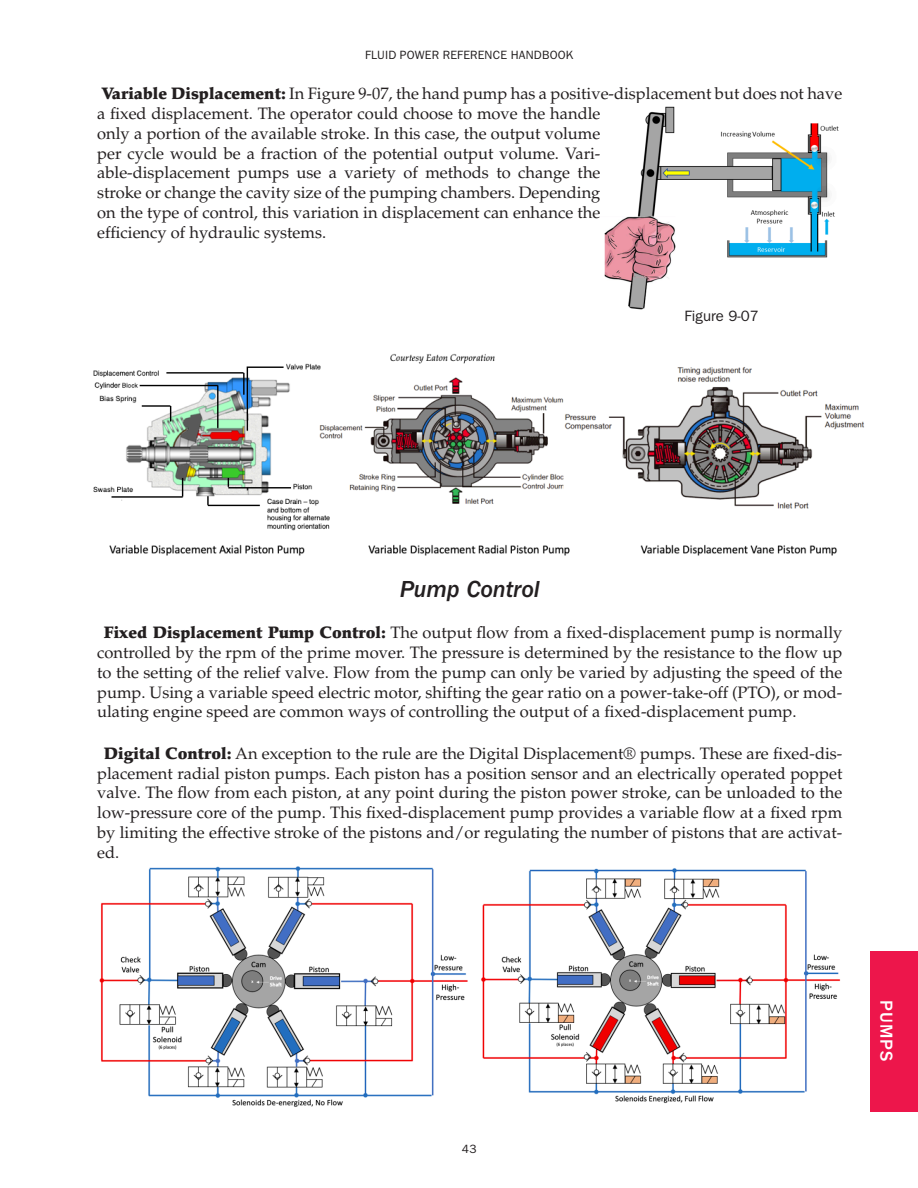
<style>
.page{position:relative;width:918px;height:1188px;background:#fff}
.page>*{position:absolute;margin:0;border:0;box-sizing:border-box;transform-origin:0 0}
.Section_Subhead{font:italic 500 24px "Franklin Gothic";letter-spacing:-.005em;color:#231f20}
.t1{font:500 18px "Franklin Gothic";letter-spacing:.06em;color:#fff}
.Body_Text_Palatino{font:16.5px/19.8px "Palatino";color:#231f20;text-align:justify}
.Graphic_Titles{font:15px "Franklin Gothic";color:#231f20}
.t2{font:12px "Franklin Gothic";letter-spacing:.015em;color:#231f20}
.s1{font-weight:900}
</style>
<div class="page">
<div style="left:870px;top:951px;width:48px;height:161px;background:#ed164b"></div>
<img style="left:604px;top:106px;width:235px;height:204px">
<img style="left:99px;top:866px;width:742px;height:241px">
<img style="left:93px;top:353px;width:771px;height:203px">
<p class="t2" style="left:365px;top:48px;width:210px">FLUID POWER REFERENCE HANDBOOK</p>
<p class="Body_Text_Palatino" style="left:97px;top:84px;width:747px;text-align:left"><span class="s1">Variable Displacement:</span> In Figure 9-07, the hand pump has a positive-displacement but does not have a fixed displacement. The operator could choose to move the handle<br>only a portion of the available stroke. In this case, the output volume<br>per cycle would be a fraction of the potential output volume. Vari-<br>able-displacement pumps use a variety of methods to change the<br>stroke or change the cavity size of the pumping chambers. Depending<br>on the type of control, this variation in displacement can enhance the<br>efficiency of hydraulic systems.</p>
<p class="Graphic_Titles" style="left:684px;top:308px;width:76px">Figure 9-07</p>
<p class="Section_Subhead" style="left:400px;top:575px;width:142px">Pump Control</p>
<p class="Body_Text_Palatino" style="left:97px;top:623px;width:747px;text-indent:7px"><span class="s1">Fixed Displacement Pump Control:</span> The output flow from a fixed-displacement pump is normally controlled by the rpm of the prime mover. The pressure is determined by the resistance to the flow up to the setting of the relief valve. Flow from the pump can only be varied by adjusting the speed of the pump. Using a variable speed electric motor, shifting the gear ratio on a power-take-off (PTO), or mod&shy;ulating engine speed are common ways of controlling the output of a fixed-displacement pump.</p>
<p class="Body_Text_Palatino" style="left:97px;top:744px;width:747px;text-indent:7px"><span class="s1">Digital Control:</span> An exception to the rule are the Digital Displacement® pumps. These are fixed-dis&shy;placement radial piston pumps. Each piston has a position sensor and an electrically operated poppet valve. The flow from each piston, at any point during the piston power stroke, can be unloaded to the low-pressure core of the pump. This fixed-displacement pump provides a variable flow at a fixed rpm by limiting the effective stroke of the pistons and/or regulating the number of pistons that are activat&shy;ed.</p>
<p class="t2" style="left:462px;top:1142px;width:16px">43</p>
<p class="t1" style="left:897px;top:1000px;width:63px;rotate:90deg">PUMPS</p>
</div>
